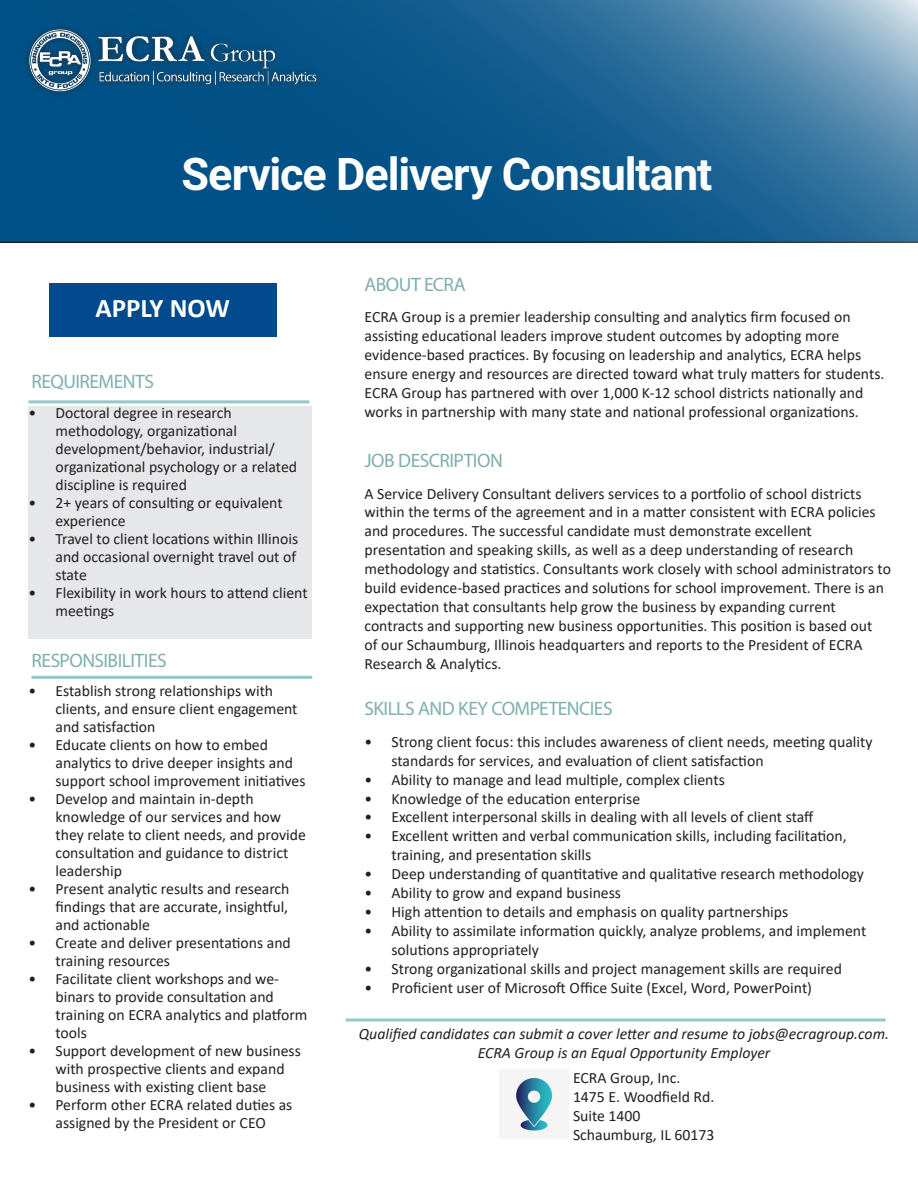
<style>
.page{position:relative;width:918px;height:1188px;background:#fff}
.page>*{position:absolute;margin:0;border:0;box-sizing:border-box;transform-origin:0 0}
.HealineB{font:700 45px "Roboto";letter-spacing:-.025em;color:#fff}
.t1{font:700 27px "Calibri";color:#fff}
.HealineB-2{font:19.5px "Myriad Pro";letter-spacing:-.025em;color:#7eafaf}
.t2{font:15.75px/18px "Calibri";color:#231f20}
.t3{font:italic 15.75px "Calibri";color:#231f20}
</style>
<div class="page">
<div style="left:28px;top:406px;width:284px;height:233px;background:#e6e7e9"></div>
<hr style="left:28px;top:400px;width:281px;height:3px;background:#91c8c8">
<hr style="left:32px;top:676px;width:280px;height:3px;background:#91c8c8">
<div style="left:49px;top:284px;width:228px;height:53px;background:#004a8d"></div>
<img style="left:513px;top:1074px;width:42px;height:60px">
<svg style="left:346px;top:1018px;width:540px;height:4px;background:#acd5d5"></svg>
<svg style="left:0;top:0;width:918px;height:243px;background:#1c6393"></svg>
<img style="left:18px;top:19px;width:309px;height:83px">
<p class="HealineB" style="left:182px;top:142px;width:532px">Service Delivery Consultant</p>
<p class="t1" style="left:96px;top:289px;width:136px">APPLY NOW</p>
<p class="HealineB-2" style="left:32px;top:370px;width:124px">REQUIREMENTS</p>
<p class="t2" style="left:56px;top:403px;width:243px;text-indent:-27px">• Doctoral degree in research methodology, organizational development/behavior, industrial/ organizational psychology or a related discipline is required</p>
<p class="t2" style="left:56px;top:493px;width:229px;text-indent:-27px">• 2+ years of consulting or equivalent experience</p>
<p class="t2" style="left:56px;top:529px;width:244px;text-indent:-27px">• Travel to client locations within Illinois and occasional overnight travel out of state</p>
<p class="t2" style="left:56px;top:583px;width:254px;text-indent:-27px">• Flexibility in work hours to attend client meetings</p>
<p class="HealineB-2" style="left:32px;top:649px;width:137px">RESPONSIBILITIES</p>
<p class="t2" style="left:56px;top:681px;width:244px;text-indent:-27px">• Establish strong relationships with clients, and ensure client engagement and satisfaction</p>
<p class="t2" style="left:56px;top:735px;width:252px;text-indent:-27px">• Educate clients on how to embed analytics to drive deeper insights and support school improvement initiatives</p>
<p class="t2" style="left:56px;top:789px;width:252px;text-indent:-27px">• Develop and maintain in-depth knowledge of our services and how they relate to client needs, and provide consultation and guidance to district leadership</p>
<p class="t2" style="left:56px;top:879px;width:236px;text-align:justify;text-indent:-27px">• Present analytic results and research findings that are accurate, insightful, and actionable</p>
<p class="t2" style="left:56px;top:933px;width:237px;text-indent:-27px">• Create and deliver presentations and training resources</p>
<p class="t2" style="left:56px;top:969px;width:253px;text-indent:-27px">• Facilitate client workshops and we&shy;binars to provide consultation and training on ECRA analytics and platform tools</p>
<p class="t2" style="left:56px;top:1041px;width:247px;text-indent:-27px">• Support development of new business with prospective clients and expand business with existing client base</p>
<p class="t2" style="left:28px;top:1095px;width:265px;text-align:center">• Perform other ECRA related duties as assigned by the President or CEO</p>
<p class="HealineB-2" style="left:364px;top:272px;width:103px">ABOUT ECRA</p>
<p class="t2" style="left:364px;top:308px;width:488px">ECRA Group is a premier leadership consulting and analytics firm focused on</p>
<p class="t2" style="left:364px;top:327px;width:476px">assisting educational leaders improve student outcomes by adopting more</p>
<p class="t2" style="left:364px;top:345px;width:522px;line-height:18.9px">evidence-based practices. By focusing on leadership and analytics, ECRA helps ensure energy and resources are directed toward what truly matters for students.<br>ECRA Group has partnered with over 1,000 K-12 school districts nationally and works in partnership with many state and national professional organizations.</p>
<p class="HealineB-2" style="left:364px;top:448px;width:140px">JOB DESCRIPTION</p>
<p class="t2" style="left:364px;top:483px;width:513px;line-height:18.9px">A Service Delivery Consultant delivers services to a portfolio of school districts within the terms of the agreement and in a matter consistent with ECRA policies and procedures. The successful candidate must demonstrate excellent</p>
<p class="t2" style="left:364px;top:540px;width:528px;line-height:18.9px">presentation and speaking skills, as well as a deep understanding of research methodology and statistics. Consultants work closely with school administrators to build evidence-based practices and solutions for school improvement. There is an expectation that consultants help grow the business by expanding current</p>
<p class="t2" style="left:364px;top:616px;width:509px">contracts and supporting new business opportunities. This position is based out</p>
<p class="t2" style="left:364px;top:635px;width:500px">of our Schaumburg, Illinois headquarters and reports to the President of ECRA</p>
<p class="t2" style="left:364px;top:654px;width:139px">Research &amp; Analytics.</p>
<p class="HealineB-2" style="left:364px;top:697px;width:250px">SKILLS AND KEY COMPETENCIES</p>
<p class="t2" style="left:392px;top:732px;width:483px;line-height:18.9px;text-indent:-27px">• Strong client focus: this includes awareness of client needs, meeting quality standards for services, and evaluation of client satisfaction</p>
<p class="t2" style="left:364px;top:770px;width:362px">• Ability to manage and lead multiple, complex clients</p>
<p class="t2" style="left:364px;top:789px;width:277px">• Knowledge of the education enterprise</p>
<p class="t2" style="left:364px;top:808px;width:451px">• Excellent interpersonal skills in dealing with all levels of client staff</p>
<p class="t2" style="left:392px;top:826px;width:457px;line-height:18.9px;text-indent:-27px">• Excellent written and verbal communication skills, including facilitation, training, and presentation skills</p>
<p class="t2" style="left:364px;top:864px;width:501px">• Deep understanding of quantitative and qualitative research methodology</p>
<p class="t2" style="left:364px;top:883px;width:258px">• Ability to grow and expand business</p>
<p class="t2" style="left:364px;top:902px;width:425px">• High attention to details and emphasis on quality partnerships</p>
<p class="t2" style="left:392px;top:921px;width:476px;line-height:18.9px;text-indent:-27px">• Ability to assimilate information quickly, analyze problems, and implement solutions appropriately</p>
<p class="t2" style="left:364px;top:959px;width:479px">• Strong organizational skills and project management skills are required</p>
<p class="t2" style="left:364px;top:978px;width:449px">• Proficient user of Microsoft Office Suite (Excel, Word, PowerPoint)</p>
<p class="t3" style="left:359px;top:1023px;width:532px">Qualified candidates can submit a cover letter and resume to jobs@ecragroup.com.</p>
<p class="t3" style="left:478px;top:1042px;width:294px">ECRA Group is an Equal Opportunity Employer</p>
<p class="t2" style="left:573px;top:1068px;width:109px">ECRA Group, Inc.</p>
<p class="t2" style="left:573px;top:1087px;width:143px">1475 E. Woodfield Rd.</p>
<p class="t2" style="left:573px;top:1106px;width:69px">Suite 1400</p>
<p class="t2" style="left:573px;top:1125px;width:143px">Schaumburg, IL 60173</p>
</div>
